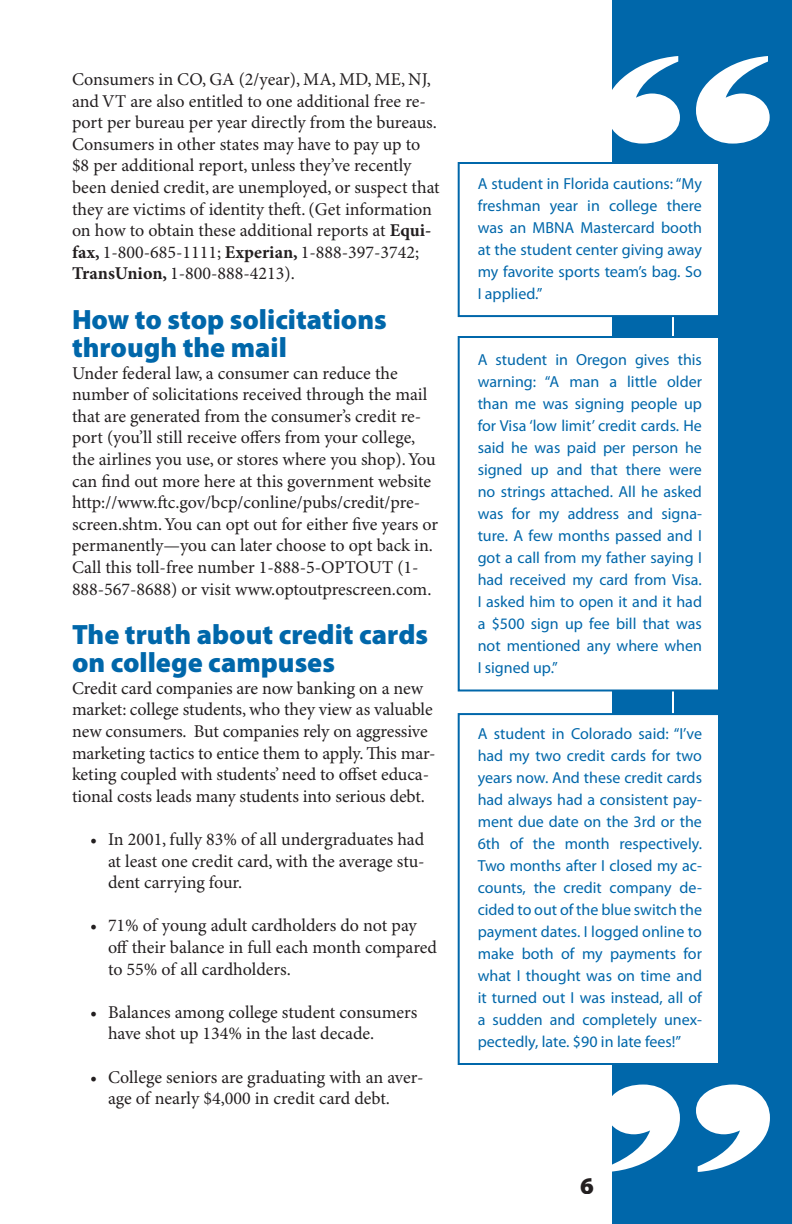
<style>
.page{position:relative;width:792px;height:1224px;background:#fff}
.page>*{position:absolute;margin:0;border:0;box-sizing:border-box;transform-origin:0 0}
.t1{font:900 28px/28px "Myriad Pro";color:#0067aa}
.t2{font:900 24px "Myriad Pro";color:#231f20}
.t3{font:18px/21.6px "Minion Pro";letter-spacing:-.005em;color:#231f20}
.t4{font:16px/22px "Myriad Pro";color:#0067aa;text-align:justify}
.s1{font-weight:700}
</style>
<div class="page">
<div style="left:612px;top:0;width:180px;height:1224px;background:#0067aa"></div>
<hr style="left:672px;top:309px;width:2px;height:458px;background:#fff">
<svg style="left:458px;top:162px;width:260px;height:155px"></svg>
<svg style="left:458px;top:713px;width:260px;height:352px"></svg>
<svg style="left:458px;top:336px;width:260px;height:356px"></svg>
<svg style="left:612px;top:1085px;width:158px;height:87px"></svg>
<svg style="left:612px;top:56px;width:158px;height:88px"></svg>
<p class="t3" style="left:72px;top:69px;width:369px">Consumers in CO, GA (2/year), MA, MD, ME, NJ, and VT are also entitled to one additional free re&shy;port per bureau per year directly from the bureaus.<br>Consumers in other states may have to pay up to $8 per additional report, unless they’ve recently been denied credit, are unemployed, or suspect that they are victims of identity theft. (Get information on how to obtain these additional reports at <span class="s1">Equi&shy;fax,</span> 1-800-685-1111; <span class="s1">Experian,</span> 1-888-397-3742; <span class="s1">TransUnion,</span> 1-800-888-4213).</p>
<h1 class="t1" style="left:72px;top:306px;width:316px">How to stop solicitations through the mail</h1>
<p class="t3" style="left:72px;top:363px;width:368px">Under federal law, a consumer can reduce the number of solicitations received through the mail that are generated from the consumer’s credit re&shy;port (you’ll still receive offers from your college, the airlines you use, or stores where you shop). You can find out more here at this government website http://www.ftc.gov/bcp/conline/pubs/credit/pre&shy;screen.shtm. You can opt out for either five years or permanently—you can later choose to opt back in.<br>Call this toll-free number 1-888-5-OPTOUT (1- 888-567-8688) or visit www.optoutprescreen.com.</p>
<h1 class="t1" style="left:72px;top:621px;width:358px">The truth about credit cards on college campuses</h1>
<p class="t3" style="left:72px;top:678px;width:365px">Credit card companies are now banking on a new market: college students, who they view as valuable new consumers. But companies rely on aggressive marketing tactics to entice them to apply. This mar&shy;keting coupled with students’ need to offset educa&shy;tional costs leads many students into serious debt.</p>
<p class="t3" style="left:108px;top:829px;width:318px;text-align:justify;text-indent:-18px">• In 2001, fully 83% of all undergraduates had at least one credit card, with the average stu&shy;dent carrying four.</p>
<p class="t3" style="left:108px;top:916px;width:331px;text-indent:-18px">• 71% of young adult cardholders do not pay off their balance in full each month compared to 55% of all cardholders.</p>
<p class="t3" style="left:108px;top:1002px;width:311px;text-indent:-18px">• Balances among college student consumers have shot up 134% in the last decade.</p>
<p class="t3" style="left:108px;top:1067px;width:317px;text-indent:-18px">• College seniors are graduating with an aver&shy;age of nearly $4,000 in credit card debt.</p>
<p class="t4" style="left:478px;top:173px;width:226px">A student in Florida cautions: “My freshman year in college there was an MBNA Mastercard booth at the student center giving away my favorite sports team’s bag. So I applied.”</p>
<p class="t4" style="left:478px;top:349px;width:226px">A student in Oregon gives this warning: “A man a little older than me was signing people up for Visa ‘low limit’ credit cards. He said he was paid per person he signed up and that there were no strings attached. All he asked was for my address and signa&shy;ture. A few months passed and I got a call from my father saying I had received my card from Visa.<br>I asked him to open it and it had a $500 sign up fee bill that was not mentioned any where when I signed up.”</p>
<p class="t4" style="left:478px;top:723px;width:226px">A student in Colorado said: “I’ve had my two credit cards for two years now. And these credit cards had always had a consistent pay&shy;ment due date on the 3rd or the 6th of the month respectively.<br>Two months after I closed my ac&shy;counts, the credit company de&shy;cided to out of the blue switch the payment dates. I logged online to make both of my payments for what I thought was on time and it turned out I was instead, all of a sudden and completely unex&shy;pectedly, late. $90 in late fees!”</p>
<h2 class="t2" style="left:580px;top:1172px;width:15px">6</h2>
</div>
